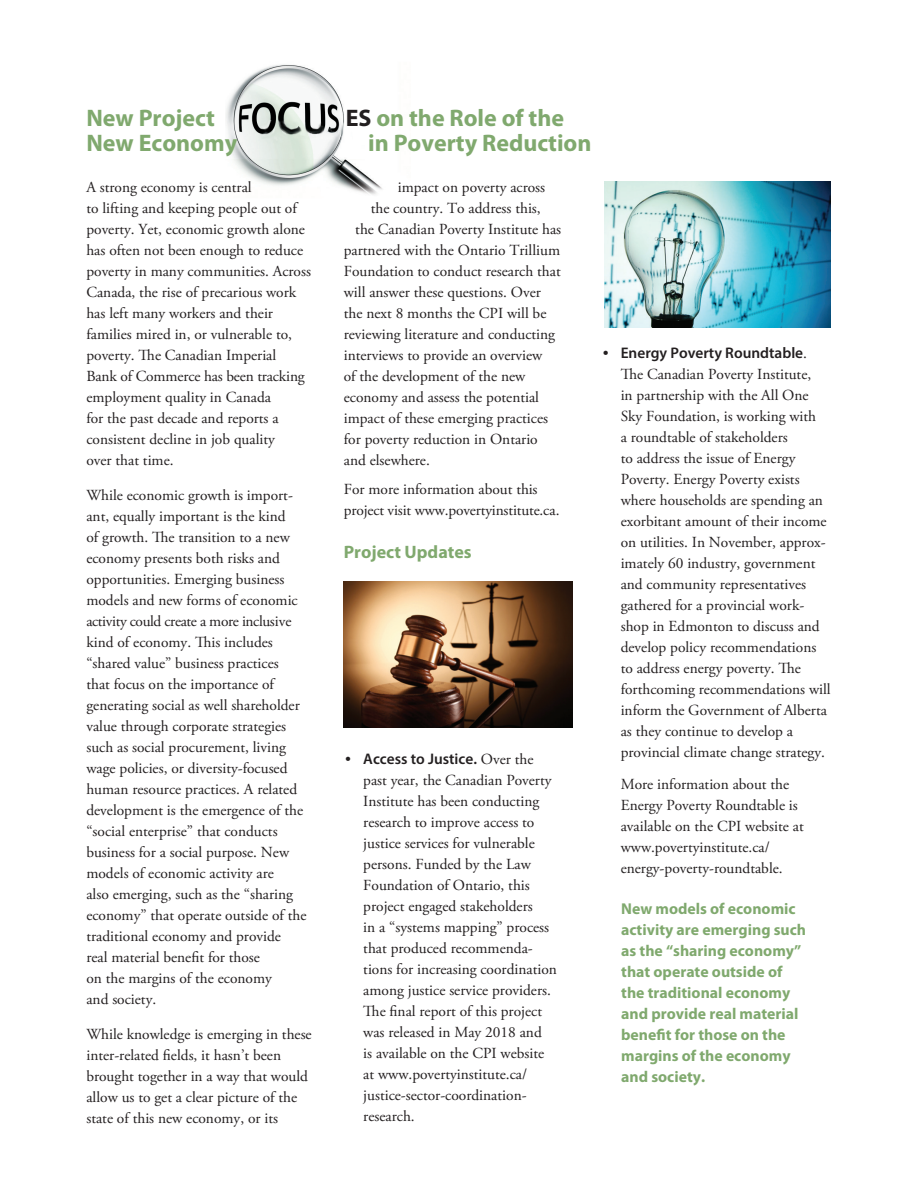
<style>
.page{position:relative;width:918px;height:1188px;background:#fff}
.page>*{position:absolute;margin:0;border:0;box-sizing:border-box;transform-origin:0 0}
.t1{font:700 24px "Myriad Pro";color:#80a96e}
.t2{font:700 18px "Myriad Pro";color:#80a96e}
.t3{font:700 15.75px/21px "Myriad Pro";color:#80a96e}
.t4{font:15.3px/21px "Adobe Garamond Pro";color:#231f20}
.t5{font:600 15.3px "Myriad Pro";color:#231f20}
.s1{color:#231f20}
.s2{font-family:"Adobe Garamond Pro";font-weight:400}
</style>
<div class="page">
<img style="left:226px;top:64px;width:156px;height:131px">
<img style="left:604px;top:181px;width:227px;height:147px">
<img style="left:344px;top:581px;width:229px;height:147px">
<h1 class="t1" style="left:86px;top:102px;width:130px">New Project</h1>
<h1 class="t1" style="left:346px;top:102px;width:220px"><span class="s1">ES</span> on the Role of the</h1>
<h1 class="t1" style="left:86px;top:128px;width:152px">New Economy</h1>
<h1 class="t1" style="left:368px;top:128px;width:225px">in Poverty Reduction</h1>
<p class="t4" style="left:86px;top:177px;width:226px">A strong economy is central<br>to lifting and keeping people out of poverty. Yet, economic growth alone has often not been enough to reduce poverty in many communities. Across<br>Canada, the rise of precarious work has left many workers and their families mired in, or vulnerable to, poverty. The Canadian Imperial<br>Bank of Commerce has been tracking employment quality in Canada<br>for the past decade and reports a consistent decline in job quality<br>over that time.</p>
<p class="t4" style="left:86px;top:485px;width:222px">While economic growth is import&shy;ant, equally important is the kind<br>of growth. The transition to a new economy presents both risks and opportunities. Emerging business models and new forms of economic activity could create a more inclusive kind of economy. This includes “shared value” business practices<br>that focus on the importance of generating social as well shareholder value through corporate strategies such as social procurement, living wage policies, or diversity-focused human resource practices. A related development is the emergence of the “social enterprise” that conducts business for a social purpose. New models of economic activity are<br>also emerging, such as the “sharing economy” that operate outside of the traditional economy and provide<br>real material benefit for those<br>on the margins of the economy<br>and society.</p>
<p class="t4" style="left:86px;top:1024px;width:227px">While knowledge is emerging in these inter-related fields, it hasn’t been brought together in a way that would allow us to get a clear picture of the state of this new economy, or its</p>
<p class="t4" style="left:398px;top:177px;width:149px">impact on poverty across</p>
<p class="t4" style="left:371px;top:198px;width:172px">the country. To address this,</p>
<p class="t4" style="left:355px;top:219px;width:207px">the Canadian Poverty Institute has</p>
<p class="t4" style="left:344px;top:240px;width:218px">partnered with the Ontario Trillium</p>
<p class="t4" style="left:344px;top:261px;width:218px">Foundation to conduct research that</p>
<p class="t4" style="left:344px;top:282px;width:199px">will answer these questions. Over</p>
<p class="t4" style="left:344px;top:303px;width:204px">the next 8 months the CPI will be</p>
<p class="t4" style="left:344px;top:324px;width:213px">reviewing literature and conducting</p>
<p class="t4" style="left:344px;top:345px;width:200px">interviews to provide an overview</p>
<p class="t4" style="left:344px;top:366px;width:183px">of the development of the new</p>
<p class="t4" style="left:344px;top:387px;width:197px">economy and assess the potential</p>
<p class="t4" style="left:344px;top:408px;width:206px">impact of these emerging practices</p>
<p class="t4" style="left:344px;top:429px;width:196px">for poverty reduction in Ontario</p>
<p class="t4" style="left:344px;top:450px;width:88px">and elsewhere.</p>
<p class="t4" style="left:344px;top:479px;width:217px">For more information about this project visit www.povertyinstitute.ca.</p>
<p class="t2" style="left:344px;top:541px;width:129px">Project Updates</p>
<p class="t5" style="left:345px;top:749px;width:190px"><span class="s2">•</span> Access to Justice. <span class="s2">Over the</span></p>
<p class="t4" style="left:363px;top:770px;width:195px">past year, the Canadian Poverty<br>Institute has been conducting research to improve access to justice services for vulnerable persons. Funded by the Law<br>Foundation of Ontario, this project engaged stakeholders<br>in a “systems mapping” process that produced recommenda&shy;tions for increasing coordination among justice service providers.<br>The final report of this project was released in May 2018 and<br>is available on the CPI website at www.povertyinstitute.ca/ justice-sector-coordination&shy;research.</p>
<p class="t5" style="left:603px;top:343px;width:206px"><span class="s2">•</span> Energy Poverty Roundtable<span class="s2">.</span></p>
<p class="t4" style="left:621px;top:365px;width:212px">The Canadian Poverty Institute,<br>in partnership with the All One<br>Sky Foundation, is working with<br>a roundtable of stakeholders<br>to address the issue of Energy<br>Poverty. Energy Poverty exists where households are spending an exorbitant amount of their income on utilities. In November, approx&shy;imately 60 industry, government and community representatives gathered for a provincial work&shy;shop in Edmonton to discuss and develop policy recommendations to address energy poverty. The forthcoming recommendations will inform the Government of Alberta as they continue to develop a provincial climate change strategy.</p>
<p class="t4" style="left:621px;top:774px;width:185px">More information about the<br>Energy Poverty Roundtable is available on the CPI website at www.povertyinstitute.ca/ energy-poverty-roundtable.</p>
<p class="t3" style="left:621px;top:898px;width:186px">New models of economic activity are emerging such as the “sharing economy” that operate outside of the traditional economy and provide real material benefit for those on the margins of the economy and society.</p>
</div>
